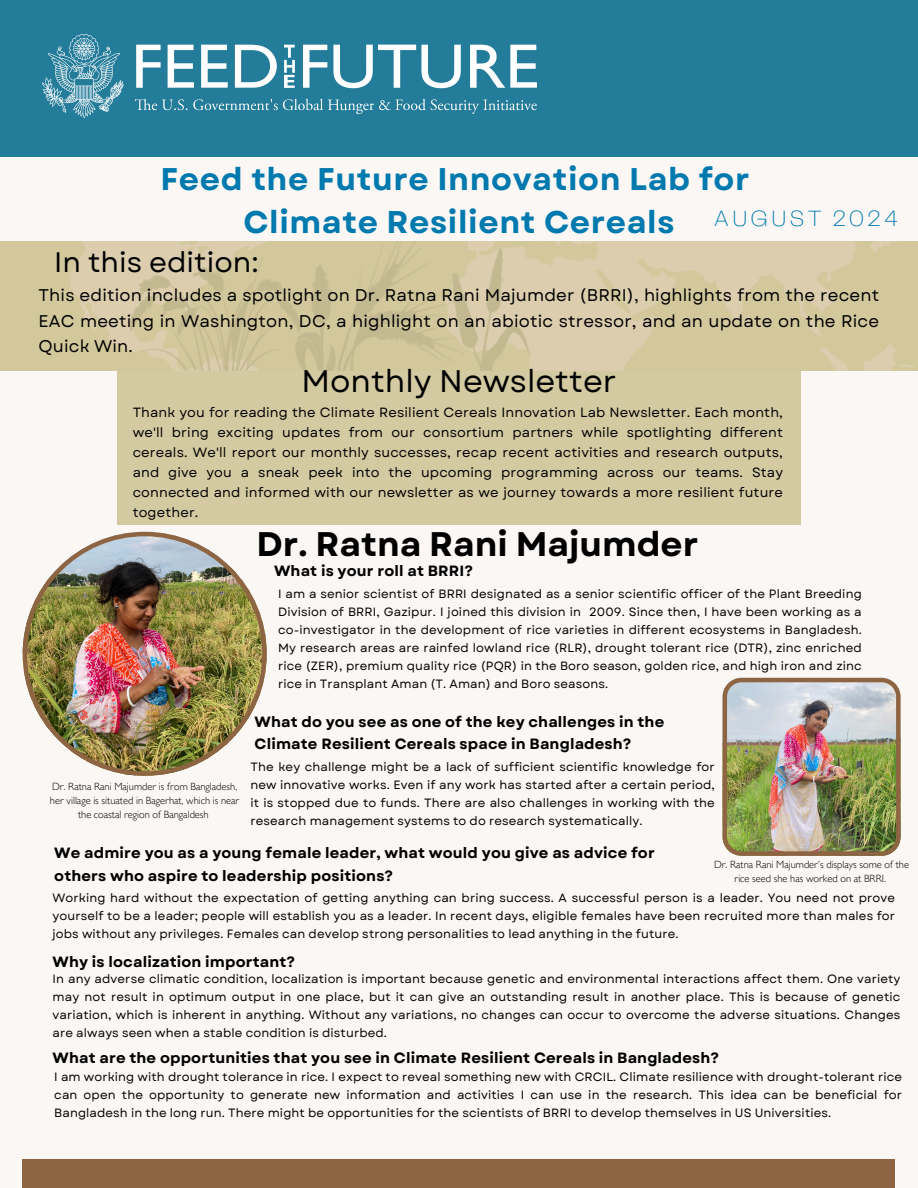
<style>
.page{position:relative;width:918px;height:1188px;background:#faf7f5}
.page>*{position:absolute;margin:0;border:0;box-sizing:border-box;transform-origin:0 0}
.t1{font:700 34.05px "Garet";color:#000}
.t2{font:700 31.35px/42.8px "Garet";letter-spacing:.02em;color:#0079ae;text-align:center}
.t3{font:31.2px "Garet";color:#000}
.t4{font:28.2px "Garet";color:#000}
.t5{font:200 22.95px "Telegraf";letter-spacing:.14em;color:#0079ae}
.t6{font:16.95px/25.8px "Garet";letter-spacing:.01em;color:#000;text-align:justify}
.t7{font:700 14.85px/22.5px "Garet";letter-spacing:.01em;color:#000}
.t8{font:13.35px/20.1px "Garet";letter-spacing:.01em;color:#000;text-align:justify}
.t9{font:12px/18px "Garet";letter-spacing:.01em;color:#000;text-align:justify}
.t10{font:300 10.5px/14px "Gill Sans MT Std";color:#000;text-align:center}
</style>
<div class="page">
<div style="left:0;top:0;width:918px;height:157px;background:#237c9a"></div>
<div style="left:23px;top:1159px;width:872px;height:29px;background:#8e6543"></div>
<div style="left:117px;top:357px;width:684px;height:168px;background:#d4caa1"></div>
<img style="left:0;top:241px;width:918px;height:130px">
<img style="left:43px;top:35px;width:494px;height:83px">
<img style="left:23px;top:532px;width:244px;height:244px">
<img style="left:723px;top:678px;width:177px;height:178px">
<h3 class="t2" style="left:161px;top:158px;width:590px">Feed the Future Innovation Lab for<br>Climate Resilient Cereals</h3>
<h2 class="t5" style="left:714px;top:208px;width:185px">AUGUST 2024</h2>
<p class="t4" style="left:54px;top:241px;width:206px">In this edition:</p>
<h1 class="t6" style="left:38px;top:282px;width:842px">This edition includes a spotlight on Dr. Ratna Rani Majumder (BRRI), highlights from the recent EAC meeting in Washington, DC, a highlight on an abiotic stressor, and an update on the Rice Quick Win.</h1>
<h5 class="t3" style="left:301px;top:359px;width:316px">Monthly Newsletter</h5>
<p class="t8" style="left:133px;top:402px;width:652px">Thank you for reading the Climate Resilient Cereals Innovation Lab Newsletter. Each month, we'll bring exciting updates from our consortium partners while spotlighting different cereals. We'll report our monthly successes, recap recent activities and research outputs, and give you a sneak peek into the upcoming programming across our teams. Stay connected and informed with our newsletter as we journey towards a more resilient future together.</p>
<h6 class="t1" style="left:257px;top:520px;width:443px">Dr. Ratna Rani Majumder</h6>
<p class="t7" style="left:274px;top:560px;width:200px">What is your roll at BRRI?</p>
<p class="t9" style="left:278px;top:585px;width:585px">I am a senior scientist of BRRI designated as a senior scientific officer of the Plant Breeding Division of BRRI, Gazipur. I joined this division in 2009. Since then, I have been working as a co-investigator in the development of rice varieties in different ecosystems in Bangladesh.<br>My research areas are rainfed lowland rice (RLR), drought tolerant rice (DTR), zinc enriched rice (ZER), premium quality rice (PQR) in the Boro season, golden rice, and high iron and zinc rice in Transplant Aman (T. Aman) and Boro seasons.</p>
<p class="t10" style="left:50px;top:781px;width:191px">Dr. Ratna Rani Majumder is from Bangladesh, her village is situated in Bagerhat, which is near the coastal region of Bangaldesh</p>
<h6 class="t7" style="left:255px;top:710px;width:411px">What do you see as one of the key challenges in the<br>Climate Resilient Cereals space in Bangladesh?</h6>
<p class="t9" style="left:250px;top:758px;width:466px">The key challenge might be a lack of sufficient scientific knowledge for new innovative works. Even if any work has started after a certain period, it is stopped due to funds. There are also challenges in working with the research management systems to do research systematically.</p>
<p class="t7" style="left:54px;top:842px;width:602px">We admire you as a young female leader, what would you give as advice for others who aspire to leadership positions?</p>
<h6 class="t9" style="left:53px;top:889px;width:844px">Working hard without the expectation of getting anything can bring success. A successful person is a leader. You need not prove yourself to be a leader; people will establish you as a leader. In recent days, eligible females have been recruited more than males for jobs without any privileges. Females can develop strong personalities to lead anything in the future.</h6>
<p class="t10" style="left:714px;top:859px;width:197px">Dr. Ratna Rani Majumder’s displays some of the rice seed she has worked on at BRRI.</p>
<h6 class="t7" style="left:53px;top:951px;width:244px">Why is localization important?</h6>
<p class="t9" style="left:53px;top:970px;width:849px">In any adverse climatic condition, localization is important because genetic and environmental interactions affect them. One variety may not result in optimum output in one place, but it can give an outstanding result in another place. This is because of genetic variation, which is inherent in anything. Without any variations, no changes can occur to overcome the adverse situations. Changes are always seen when a stable condition is disturbed.</p>
<p class="t7" style="left:53px;top:1046px;width:668px">What are the opportunities that you see in Climate Resilient Cereals in Bangladesh?</p>
<h6 class="t9" style="left:54px;top:1068px;width:849px">I am working with drought tolerance in rice. I expect to reveal something new with CRCIL. Climate resilience with drought-tolerant rice can open the opportunity to generate new information and activities I can use in the research. This idea can be beneficial for Bangladesh in the long run. There might be opportunities for the scientists of BRRI to develop themselves in US Universities.</h6>
</div>
